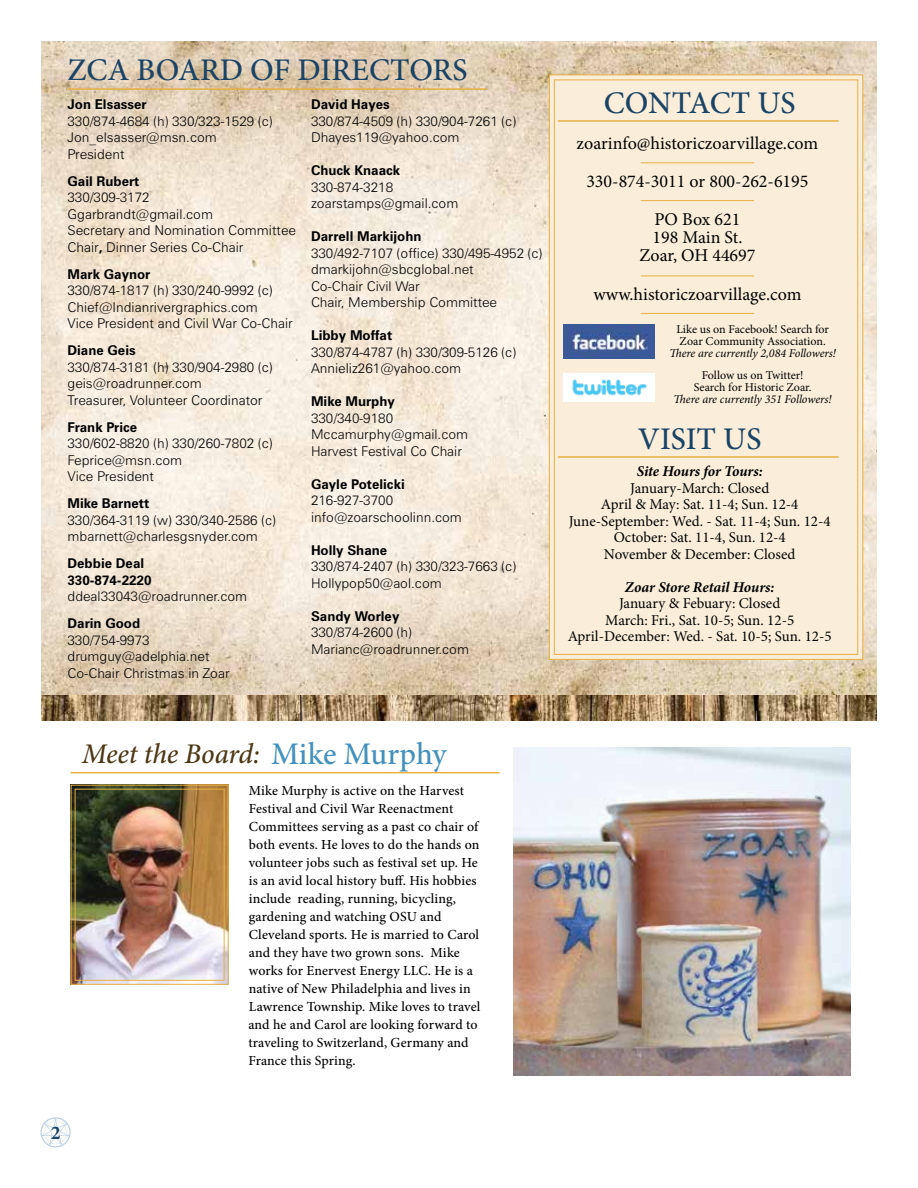
<style>
.page{position:relative;width:918px;height:1188px;background:#fff}
.page>*{position:absolute;margin:0;border:0;box-sizing:border-box;transform-origin:0 0}
.t1{font:500 31.5px "Minion Pro";color:#1a4365}
.t2{font:italic 500 28.5px "Minion Pro";letter-spacing:-.005em;color:#4c3815}
.t3{font:700 19.5px "Minion Pro";color:#1a4365}
.t4{font:18px/38.2px "Minion Pro";color:#000;text-align:center}
.t5{font:15px/16.5px "Minion Pro";color:#000;text-align:center}
.t6{font:italic 700 15px "Minion Pro";letter-spacing:-.005em;color:#000}
.t7{font:500 13.8px/18px "Minion Pro";letter-spacing:.005em;color:#000}
.t8{font:300 13.5px/16.5px "Zurich BT";color:#000}
.t9{font:700 13.5px/16.5px "Zurich BT";color:#000}
.t10{font:12px/12px "Minion Pro";letter-spacing:-.005em;color:#000}
.t11{font:italic 12px "Minion Pro";letter-spacing:-.005em;color:#000}
.s1{font-weight:700}
.s2{font-style:normal;font-size:31.5px;color:#4391bc}
</style>
<div class="page">
<svg style="left:40px;top:1117px;width:31px;height:30px"></svg>
<img style="left:41px;top:41px;width:836px;height:680px">
<div style="left:548px;top:74px;width:316px;height:586px;background:#faeeda"></div>
<div style="left:554px;top:79px;width:304px;height:576px;border:1px solid #e8af43"></div>
<hr style="left:68px;top:88px;width:419px;height:2px;background:#e8af43">
<hr style="left:558px;top:120px;width:281px;height:2px;background:#e8af43">
<hr style="left:558px;top:456px;width:281px;height:2px;background:#e8af43">
<hr style="left:641px;top:162px;width:113px;height:1px;background:#e8af43">
<hr style="left:641px;top:200px;width:113px;height:1px;background:#e8af43">
<hr style="left:641px;top:276px;width:113px;height:1px;background:#e8af43">
<hr style="left:641px;top:313px;width:113px;height:1px;background:#e8af43">
<img style="left:563px;top:324px;width:92px;height:35px">
<img style="left:563px;top:374px;width:92px;height:27px">
<hr style="left:71px;top:772px;width:428px;height:1px;background:#e8af43">
<img style="left:70px;top:784px;width:159px;height:201px">
<div style="left:75px;top:789px;width:150px;height:192px;border:1px solid #e8af43"></div>
<img style="left:514px;top:747px;width:337px;height:329px">
<h1 class="t1" style="left:68px;top:49px;width:402px">ZCA BOARD OF DIRECTORS</h1>
<p class="t9" style="left:68px;top:96px;width:81px">Jon Elsasser</p>
<p class="t8" style="left:68px;top:113px;width:207px">330/874-4684 (h) 330/323-1529 (c)<br>Jon_elsasser@msn.com<br>President</p>
<p class="t9" style="left:68px;top:173px;width:73px">Gail Rubert</p>
<p class="t8" style="left:68px;top:189px;width:230px">330/309-3172<br>Ggarbrandt@gmail.com<br>Secretary and Nomination Committee<br>Chair<span class="s1">,</span> Dinner Series Co-Chair</p>
<p class="t9" style="left:68px;top:266px;width:84px">Mark Gaynor</p>
<p class="t8" style="left:68px;top:282px;width:227px">330/874-1817 (h) 330/240-9992 (c)<br>Chief@Indianrivergraphics.com<br>Vice President and Civil War Co-Chair</p>
<p class="t9" style="left:68px;top:342px;width:70px">Diane Geis</p>
<p class="t8" style="left:68px;top:359px;width:207px">330/874-3181 (h) 330/904-2980 (c) geis@roadrunner.com<br>Treasurer, Volunteer Coordinator</p>
<p class="t9" style="left:68px;top:419px;width:71px">Frank Price</p>
<p class="t8" style="left:68px;top:435px;width:207px">330/602-8820 (h) 330/260-7802 (c)<br>Feprice@msn.com<br>Vice President</p>
<p class="t9" style="left:68px;top:495px;width:83px">Mike Barnett</p>
<p class="t8" style="left:68px;top:512px;width:210px">330/364-3119 (w) 330/340-2586 (c) mbarnett@charlesgsnyder.com</p>
<p class="t9" style="left:68px;top:555px;width:86px">Debbie Deal<br>330-874-2220</p>
<p class="t8" style="left:68px;top:588px;width:181px">ddeal33043@roadrunner.com</p>
<p class="t9" style="left:68px;top:615px;width:74px">Darin Good</p>
<p class="t8" style="left:68px;top:632px;width:164px">330/754-9973 drumguy@adelphia.net<br>Co-Chair Christmas in Zoar</p>
<p class="t9" style="left:311px;top:96px;width:80px">David Hayes</p>
<p class="t8" style="left:311px;top:113px;width:207px">330/874-4509 (h) 330/904-7261 (c)<br>Dhayes119@yahoo.com</p>
<p class="t9" style="left:311px;top:162px;width:91px">Chuck Knaack</p>
<p class="t8" style="left:311px;top:179px;width:149px">330-874-3218 zoarstamps@gmail.com</p>
<p class="t9" style="left:311px;top:228px;width:112px">Darrell Markijohn</p>
<p class="t8" style="left:311px;top:245px;width:233px">330/492-7107 (office) 330/495-4952 (c) dmarkijohn@sbcglobal.net<br>Co-Chair Civil War<br>Chair, Membership Committee</p>
<p class="t9" style="left:311px;top:327px;width:83px">Libby Moffat</p>
<p class="t8" style="left:311px;top:344px;width:207px">330/874-4787 (h) 330/309-5126 (c)<br>Annieliz261@yahoo.com</p>
<p class="t9" style="left:311px;top:393px;width:85px">Mike Murphy</p>
<p class="t8" style="left:311px;top:410px;width:159px">330/340-9180<br>Mccamurphy@gmail.com<br>Harvest Festival Co Chair</p>
<p class="t9" style="left:311px;top:476px;width:95px">Gayle Potelicki</p>
<p class="t8" style="left:311px;top:492px;width:152px">216-927-3700 info@zoarschoolinn.com</p>
<p class="t9" style="left:311px;top:542px;width:78px">Holly Shane</p>
<p class="t8" style="left:311px;top:558px;width:207px">330/874-2407 (h) 330/323-7663 (c)<br>Hollypop50@aol.com</p>
<p class="t9" style="left:311px;top:608px;width:90px">Sandy Worley</p>
<p class="t8" style="left:311px;top:624px;width:160px">330/874-2600 (h)<br>Marianc@roadrunner.com</p>
<h2 class="t2" style="left:82px;top:734px;width:366px">Meet the Board: <span class="s2">Mike Murphy</span></h2>
<h3 class="t3" style="left:51px;top:1119px;width:11px">2</h3>
<p class="t7" style="left:248px;top:781px;width:233px">Mike Murphy is active on the Harvest Festival and Civil War Reenactment Committees serving as a past co chair of both events. He loves to do the hands on volunteer jobs such as festival set up. He is an avid local history buff. His hobbies include reading, running, bicycling, gardening and watching OSU and Cleveland sports. He is married to Carol and they have two grown sons. Mike works for Enervest Energy LLC. He is a native of New Philadelphia and lives in Lawrence Township. Mike loves to travel and he and Carol are looking forward to traveling to Switzerland, Germany and France this Spring.</p>
<h1 class="t1" style="left:604px;top:81px;width:194px">CONTACT US</h1>
<h3 class="t4" style="left:577px;top:124px;width:243px">zoarinfo@historiczoarvillage.com<br>330-874-3011 or 800-262-6195<br>PO Box 621</h3>
<h3 class="t4" style="left:639px;top:229px;width:118px;line-height:18px">198 Main St.<br>Zoar, OH 44697</h3>
<h3 class="t4" style="left:593px;top:275px;width:210px">www.historiczoarvillage.com</h3>
<p class="t10" style="left:676px;top:323px;width:154px">Like us on Facebook! Search for<br>Zoar Community Association.</p>
<p class="t11" style="left:669px;top:345px;width:168px">There are currently 2,084 Followers!</p>
<p class="t10" style="left:694px;top:369px;width:120px;text-align:center">Follow us on Twitter!<br>Search for Historic Zoar.</p>
<p class="t11" style="left:674px;top:391px;width:160px">There are currently 351 Followers!</p>
<h1 class="t1" style="left:638px;top:417px;width:125px">VISIT US</h1>
<p class="t6" style="left:637px;top:461px;width:127px">Site Hours for Tours:</p>
<p class="t5" style="left:569px;top:480px;width:263px">January-March: Closed<br>April &amp; May: Sat. 11-4; Sun. 12-4<br>June-September: Wed. - Sat. 11-4; Sun. 12-4<br>October: Sat. 11-4, Sun. 12-4<br>November &amp; December: Closed</p>
<p class="t6" style="left:625px;top:576px;width:151px">Zoar Store Retail Hours:</p>
<p class="t5" style="left:568px;top:595px;width:265px">January &amp; Febuary: Closed<br>March: Fri., Sat. 10-5; Sun. 12-5<br>April-December: Wed. - Sat. 10-5; Sun. 12-5</p>
</div>
